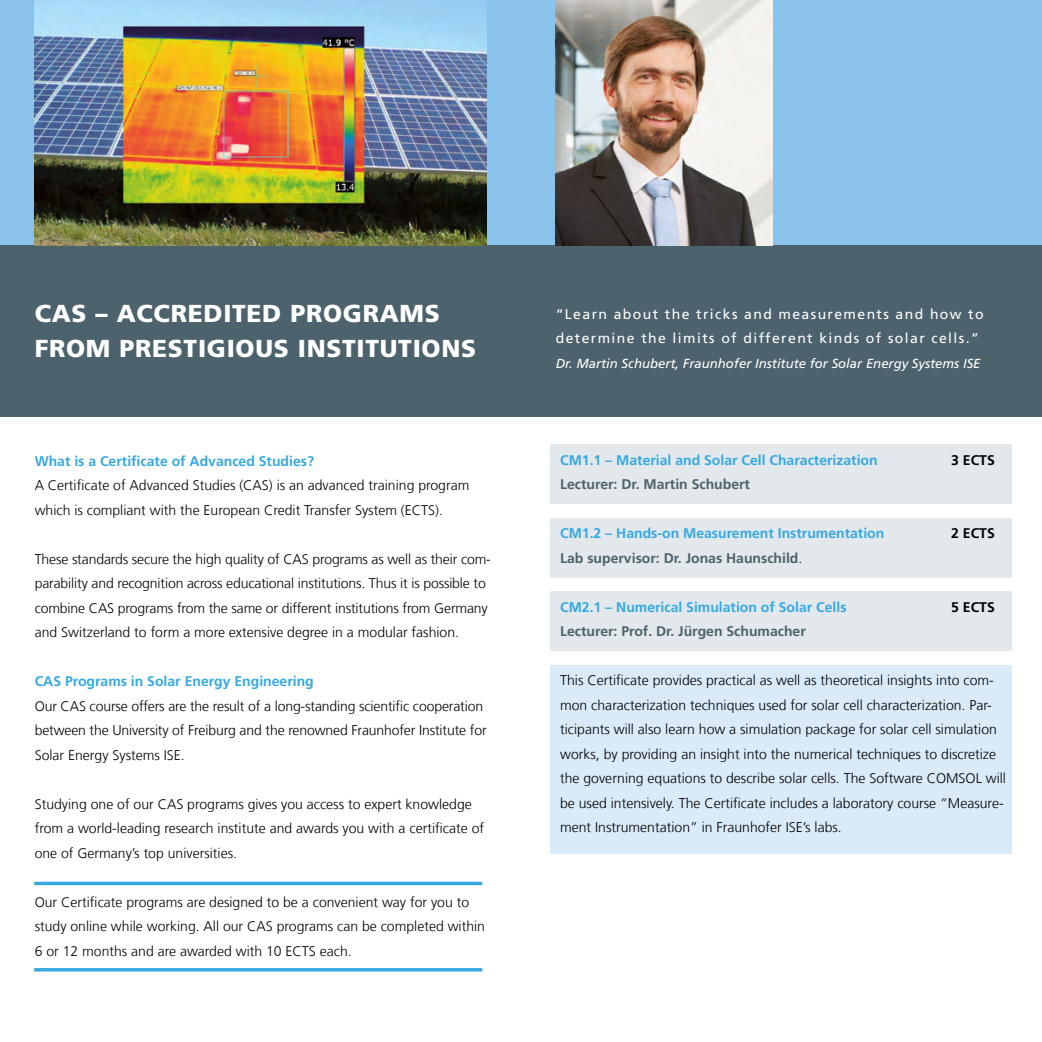
<style>
.page{position:relative;width:1042px;height:1042px;background:#fff}
.page>*{position:absolute;margin:0;border:0;box-sizing:border-box;transform-origin:0 0}
.t1{font:900 24.5px/35px "Frutiger LT Com";letter-spacing:.03em;color:#fff}
.t2{font:300 14px/24.5px "Frutiger LT Com";color:#000}
.t3{font:700 14px "Frutiger LT Com";color:#36a9e1}
.t4{font:700 14px "Frutiger LT Com";color:#4c626c}
.t5{font:14px/24.5px "Frutiger LT Com";letter-spacing:.1em;color:#fff}
.t6{font:700 14px "Frutiger LT Com";color:#000}
.t7{font:italic 13.12px "Frutiger LT Com";color:#fff}
.s1{font-weight:300;color:#000}
</style>
<div class="page">
<div style="left:0;top:0;width:1042px;height:245px;background:#89c3eb"></div>
<div style="left:0;top:245px;width:1042px;height:172px;background:#4c626c"></div>
<img style="left:556px;top:0;width:216px;height:245px">
<img style="left:35px;top:0;width:451px;height:245px">
<hr style="left:34px;top:968px;width:448px;height:3px;background:#36a9e1">
<hr style="left:34px;top:882px;width:448px;height:3px;background:#36a9e1">
<div style="left:550px;top:444px;width:461px;height:60px;background:#e2e8eb"></div>
<div style="left:550px;top:518px;width:461px;height:59px;background:#e2e8eb"></div>
<div style="left:550px;top:591px;width:461px;height:60px;background:#e2e8eb"></div>
<div style="left:550px;top:665px;width:461px;height:188px;background:#d9eaf9"></div>
<h1 class="t1" style="left:35px;top:296px;width:443px">CAS – ACCREDITED PROGRAMS<br>FROM PRESTIGIOUS INSTITUTIONS</h1>
<p class="t5" style="left:556px;top:302px;width:429px">“Learn about the tricks and measurements and how to determine the limits of different kinds of solar cells.”</p>
<p class="t7" style="left:556px;top:355px;width:426px">Dr. Martin Schubert, Fraunhofer Institute for Solar Energy Systems ISE</p>
<p class="t3" style="left:35px;top:453px;width:281px">What is a Certificate of Advanced Studies?</p>
<p class="t2" style="left:35px;top:473px;width:436px">A Certificate of Advanced Studies (CAS) is an advanced training program which is compliant with the European Credit Transfer System (ECTS).</p>
<p class="t2" style="left:35px;top:547px;width:458px">These standards secure the high quality of CAS programs as well as their com&shy;parability and recognition across educational institutions. Thus it is possible to combine CAS programs from the same or different institutions from Germany and Switzerland to form a more extensive degree in a modular fashion.</p>
<p class="t3" style="left:35px;top:673px;width:281px">CAS Programs in Solar Energy Engineering</p>
<p class="t2" style="left:35px;top:694px;width:453px">Our CAS course offers are the result of a long-standing scientific cooperation between the University of Freiburg and the renowned Fraunhofer Institute for<br>Solar Energy Systems ISE.</p>
<p class="t2" style="left:35px;top:792px;width:451px">Studying one of our CAS programs gives you access to expert knowledge from a world-leading research institute and awards you with a certificate of one of Germany’s top universities.</p>
<p class="t2" style="left:35px;top:890px;width:452px">Our Certificate programs are designed to be a convenient way for you to study online while working. All our CAS programs can be completed within<br>6 or 12 months and are awarded with 10 ECTS each.</p>
<p class="t3" style="left:560px;top:452px;width:319px">CM1.1 – Material and Solar Cell Characterization</p>
<p class="t6" style="left:951px;top:452px;width:45px">3 ECTS</p>
<p class="t4" style="left:560px;top:476px;width:191px">Lecturer: Dr. Martin Schubert</p>
<p class="t3" style="left:560px;top:525px;width:326px">CM1.2 – Hands-on Measurement Instrumentation</p>
<p class="t6" style="left:951px;top:525px;width:45px">2 ECTS</p>
<p class="t4" style="left:560px;top:550px;width:244px">Lab supervisor: Dr. Jonas Haunschild<span class="s1">.</span></p>
<p class="t3" style="left:560px;top:599px;width:288px">CM2.1 – Numerical Simulation of Solar Cells</p>
<p class="t6" style="left:951px;top:599px;width:45px">5 ECTS</p>
<p class="t4" style="left:560px;top:623px;width:247px">Lecturer: Prof. Dr. Jürgen Schumacher</p>
<p class="t2" style="left:560px;top:668px;width:447px">This Certificate provides practical as well as theoretical insights into com&shy;mon characterization techniques used for solar cell characterization. Par&shy;ticipants will also learn how a simulation package for solar cell simulation works, by providing an insight into the numerical techniques to discretize the governing equations to describe solar cells. The Software COMSOL will be used intensively. The Certificate includes a laboratory course “Measure&shy;ment Instrumentation” in Fraunhofer ISE’s labs.</p>
</div>
